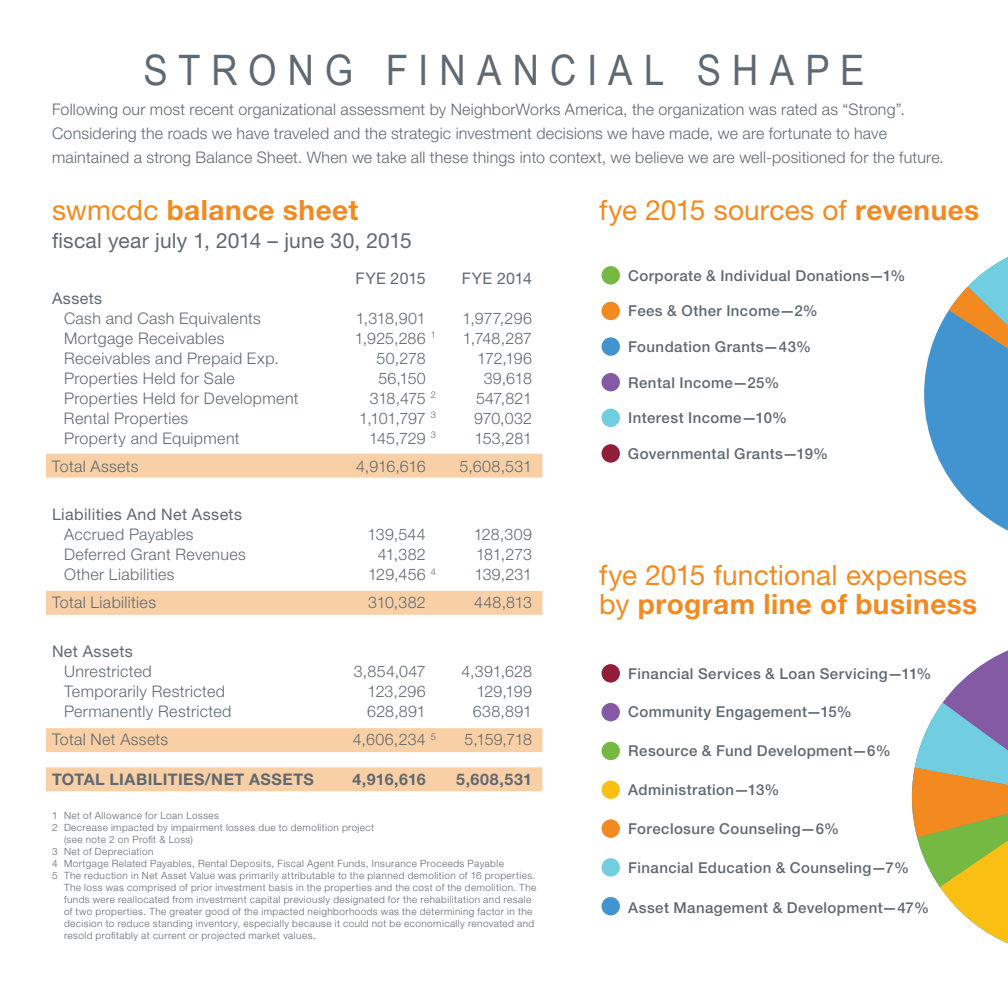
<style>
.page{position:relative;width:1008px;height:1008px;background:#fff}
.page>*{position:absolute;margin:0;border:0;box-sizing:border-box;transform-origin:0 0}
.t1{font:42px "Arial Narrow";letter-spacing:.25em;color:#5f6971;scale:1.06 1}
.t2{font:28px/30px "Helvetica Neue LT Std";letter-spacing:.005em;color:#f28a20}
.t3{font:700 28px "Helvetica Neue LT Std";letter-spacing:.015em;color:#f28a20}
.t4{font:21px "Helvetica Neue LT Std";letter-spacing:.01em;color:#5f6971}
.t5{font:300 16px/24px "Helvetica Neue LT Std";letter-spacing:.015em;color:#5f6971}
.t6{font:16px "Helvetica Neue LT Std";letter-spacing:.025em;color:#5f6971}
.t7{font:700 16px "Helvetica Neue LT Std";letter-spacing:.03em;color:#5f6971}
.t8{font:500 15px "Helvetica Neue LT Std";letter-spacing:.03em;color:#5f6971}
.t9{font:300 10px "Helvetica Neue LT Std";letter-spacing:.045em;color:#5f6971}
.s1{font-weight:400}
.s2{font-weight:700}
</style>
<div class="page">
<div style="left:46px;top:454px;width:496px;height:24px;background:#f9d0a6"></div>
<div style="left:46px;top:591px;width:496px;height:24px;background:#f9d0a6"></div>
<div style="left:46px;top:728px;width:496px;height:24px;background:#f9d0a6"></div>
<div style="left:46px;top:767px;width:496px;height:24px;background:#f9d0a6"></div>
<svg style="left:911px;top:650px;width:97px;height:294px"></svg>
<div style="left:602px;top:897px;width:18px;height:18px;background:#4194d0;border-radius:50%"></div>
<div style="left:602px;top:858px;width:18px;height:19px;background:#71cee1;border-radius:50%"></div>
<div style="left:602px;top:703px;width:18px;height:18px;background:#845aa5;border-radius:50%"></div>
<div style="left:602px;top:664px;width:18px;height:19px;background:#911e38;border-radius:50%"></div>
<div style="left:602px;top:819px;width:18px;height:19px;background:#f28a20;border-radius:50%"></div>
<div style="left:602px;top:781px;width:18px;height:18px;background:#f9c013;border-radius:50%"></div>
<div style="left:602px;top:742px;width:18px;height:18px;background:#75b942;border-radius:50%"></div>
<svg style="left:924px;top:257px;width:84px;height:274px"></svg>
<div style="left:602px;top:409px;width:18px;height:18px;background:#71cee1;border-radius:50%"></div>
<div style="left:602px;top:373px;width:18px;height:18px;background:#845aa5;border-radius:50%"></div>
<div style="left:602px;top:302px;width:18px;height:18px;background:#f28a20;border-radius:50%"></div>
<div style="left:602px;top:266px;width:18px;height:19px;background:#75b942;border-radius:50%"></div>
<div style="left:602px;top:337px;width:18px;height:19px;background:#4194d0;border-radius:50%"></div>
<div style="left:602px;top:444px;width:18px;height:19px;background:#911e38;border-radius:50%"></div>
<h1 class="t1" style="left:143px;top:39px;width:682px">STRONG FINANCIAL SHAPE</h1>
<p class="t5" style="left:52px;top:97px;width:894px">Following our most recent organizational assessment by NeighborWorks America, the organization was rated as “Strong”.<br>Considering the roads we have traveled and the strategic investment decisions we have made, we are fortunate to have maintained a strong Balance Sheet. When we take all these things into context, we believe we are well-positioned for the future.</p>
<h2 class="t3" style="left:52px;top:193px;width:308px"><span class="s1">swmcdc</span> balance sheet</h2>
<h3 class="t4" style="left:52px;top:228px;width:361px">fiscal year july 1, 2014 – june 30, 2015</h3>
<p class="t6" style="left:355px;top:268px;width:72px">FYE 2015</p>
<p class="t6" style="left:462px;top:268px;width:72px">FYE 2014</p>
<p class="t6" style="left:52px;top:288px;width:52px">Assets</p>
<p class="t5" style="left:64px;top:305px;width:198px">Cash and Cash Equivalents</p>
<p class="t5" style="left:356px;top:305px;width:72px">1,318,901</p>
<p class="t5" style="left:462px;top:305px;width:71px">1,977,296</p>
<p class="t5" style="left:64px;top:325px;width:162px">Mortgage Receivables</p>
<p class="t5" style="left:355px;top:325px;width:83px">1,925,286 <sup>1</sup></p>
<p class="t5" style="left:463px;top:325px;width:71px">1,748,287</p>
<p class="t5" style="left:64px;top:345px;width:216px">Receivables and Prepaid Exp.</p>
<p class="t5" style="left:377px;top:345px;width:51px">50,278</p>
<p class="t5" style="left:477px;top:345px;width:56px">172,196</p>
<p class="t5" style="left:64px;top:365px;width:172px">Properties Held for Sale</p>
<p class="t5" style="left:378px;top:365px;width:49px">56,150</p>
<p class="t5" style="left:484px;top:365px;width:50px">39,618</p>
<p class="t5" style="left:64px;top:385px;width:236px">Properties Held for Development</p>
<p class="t5" style="left:370px;top:385px;width:68px">318,475 <sup>2</sup></p>
<p class="t5" style="left:476px;top:385px;width:57px">547,821</p>
<p class="t5" style="left:64px;top:405px;width:126px">Rental Properties</p>
<p class="t5" style="left:359px;top:405px;width:78px">1,101,797 <sup>3</sup></p>
<p class="t5" style="left:474px;top:405px;width:59px">970,032</p>
<p class="t5" style="left:64px;top:425px;width:177px">Property and Equipment</p>
<p class="t5" style="left:369px;top:425px;width:68px">145,729 <sup>3</sup></p>
<p class="t5" style="left:474px;top:425px;width:59px">153,281</p>
<p class="t5" style="left:52px;top:453px;width:88px">Total Assets</p>
<p class="t5" style="left:356px;top:453px;width:71px">4,916,616</p>
<p class="t5" style="left:460px;top:453px;width:74px">5,608,531</p>
<p class="t6" style="left:52px;top:505px;width:192px">Liabilities And Net Assets</p>
<p class="t5" style="left:64px;top:522px;width:131px">Accrued Payables</p>
<p class="t5" style="left:368px;top:522px;width:60px">139,544</p>
<p class="t5" style="left:474px;top:522px;width:60px">128,309</p>
<p class="t5" style="left:64px;top:542px;width:183px">Deferred Grant Revenues</p>
<p class="t5" style="left:378px;top:542px;width:49px">41,382</p>
<p class="t5" style="left:476px;top:542px;width:57px">181,273</p>
<p class="t5" style="left:64px;top:562px;width:112px">Other Liabilities</p>
<p class="t5" style="left:368px;top:562px;width:69px">129,456 <sup>4</sup></p>
<p class="t5" style="left:475px;top:562px;width:59px">139,231</p>
<p class="t5" style="left:52px;top:590px;width:106px">Total Liabilities</p>
<p class="t5" style="left:368px;top:590px;width:59px">310,382</p>
<p class="t5" style="left:474px;top:590px;width:59px">448,813</p>
<p class="t6" style="left:52px;top:642px;width:82px">Net Assets</p>
<p class="t5" style="left:64px;top:659px;width:89px">Unrestricted</p>
<p class="t5" style="left:354px;top:659px;width:73px">3,854,047</p>
<p class="t5" style="left:461px;top:659px;width:72px">4,391,628</p>
<p class="t5" style="left:64px;top:679px;width:162px">Temporarily Restricted</p>
<p class="t5" style="left:368px;top:679px;width:60px">123,296</p>
<p class="t5" style="left:476px;top:679px;width:57px">129,199</p>
<p class="t5" style="left:64px;top:699px;width:169px">Permanently Restricted</p>
<p class="t5" style="left:367px;top:699px;width:60px">628,891</p>
<p class="t5" style="left:473px;top:699px;width:61px">638,891</p>
<p class="t5" style="left:52px;top:727px;width:118px">Total Net Assets</p>
<p class="t5" style="left:353px;top:727px;width:85px">4,606,234 <sup>5</sup></p>
<p class="t5" style="left:465px;top:727px;width:69px">5,159,718</p>
<p class="t7" style="left:52px;top:770px;width:264px">TOTAL LIABILITIES/NET ASSETS</p>
<p class="t7" style="left:352px;top:770px;width:75px">4,916,616</p>
<p class="t7" style="left:456px;top:770px;width:77px">5,608,531</p>
<p class="t9" style="left:52px;top:810px;width:169px">1 Net of Allowance for Loan Losses</p>
<p class="t9" style="left:52px;top:822px;width:324px">2 Decrease impacted by impairment losses due to demolition project</p>
<p class="t9" style="left:64px;top:834px;width:131px">(see note 2 on Profit &amp; Loss)</p>
<p class="t9" style="left:52px;top:846px;width:103px">3 Net of Depreciation</p>
<p class="t9" style="left:52px;top:858px;width:453px">4 Mortgage Related Payables, Rental Deposits, Fiscal Agent Funds, Insurance Proceeds Payable</p>
<p class="t9" style="left:52px;top:870px;width:485px">5 The reduction in Net Asset Value was primarily attributable to the planned demolition of 16 properties.</p>
<p class="t9" style="left:64px;top:882px;width:474px">The loss was comprised of prior investment basis in the properties and the cost of the demolition. The</p>
<p class="t9" style="left:64px;top:894px;width:469px">funds were reallocated from investment capital previously designated for the rehabilitation and resale</p>
<p class="t9" style="left:64px;top:906px;width:470px">of two properties. The greater good of the impacted neighborhoods was the determining factor in the</p>
<p class="t9" style="left:64px;top:918px;width:472px">decision to reduce standing inventory, especially because it could not be economically renovated and</p>
<p class="t9" style="left:64px;top:930px;width:253px">resold profitably at current or projected market values.</p>
<h2 class="t2" style="left:599px;top:195px;width:382px">fye 2015 sources of <span class="s2">revenues</span></h2>
<p class="t8" style="left:628px;top:266px;width:279px">Corporate &amp; Individual Donations—1%</p>
<p class="t8" style="left:628px;top:302px;width:191px">Fees &amp; Other Income—2%</p>
<p class="t8" style="left:628px;top:338px;width:184px">Foundation Grants—43%</p>
<p class="t8" style="left:628px;top:373px;width:153px">Rental Income—25%</p>
<p class="t8" style="left:628px;top:409px;width:160px">Interest Income—10%</p>
<p class="t8" style="left:628px;top:445px;width:202px">Governmental Grants—19%</p>
<h2 class="t2" style="left:599px;top:559px;width:380px">fye 2015 functional expenses by <span class="s2">program line of business</span></h2>
<p class="t8" style="left:628px;top:665px;width:305px">Financial Services &amp; Loan Servicing—11%</p>
<p class="t8" style="left:628px;top:703px;width:225px">Community Engagement—15%</p>
<p class="t8" style="left:628px;top:742px;width:264px">Resource &amp; Fund Development—6%</p>
<p class="t8" style="left:628px;top:781px;width:153px">Administration—13%</p>
<p class="t8" style="left:628px;top:819px;width:213px">Foreclosure Counseling—6%</p>
<p class="t8" style="left:628px;top:859px;width:282px">Financial Education &amp; Counseling—7%</p>
<p class="t8" style="left:628px;top:899px;width:302px">Asset Management &amp; Development—47%</p>
</div>
